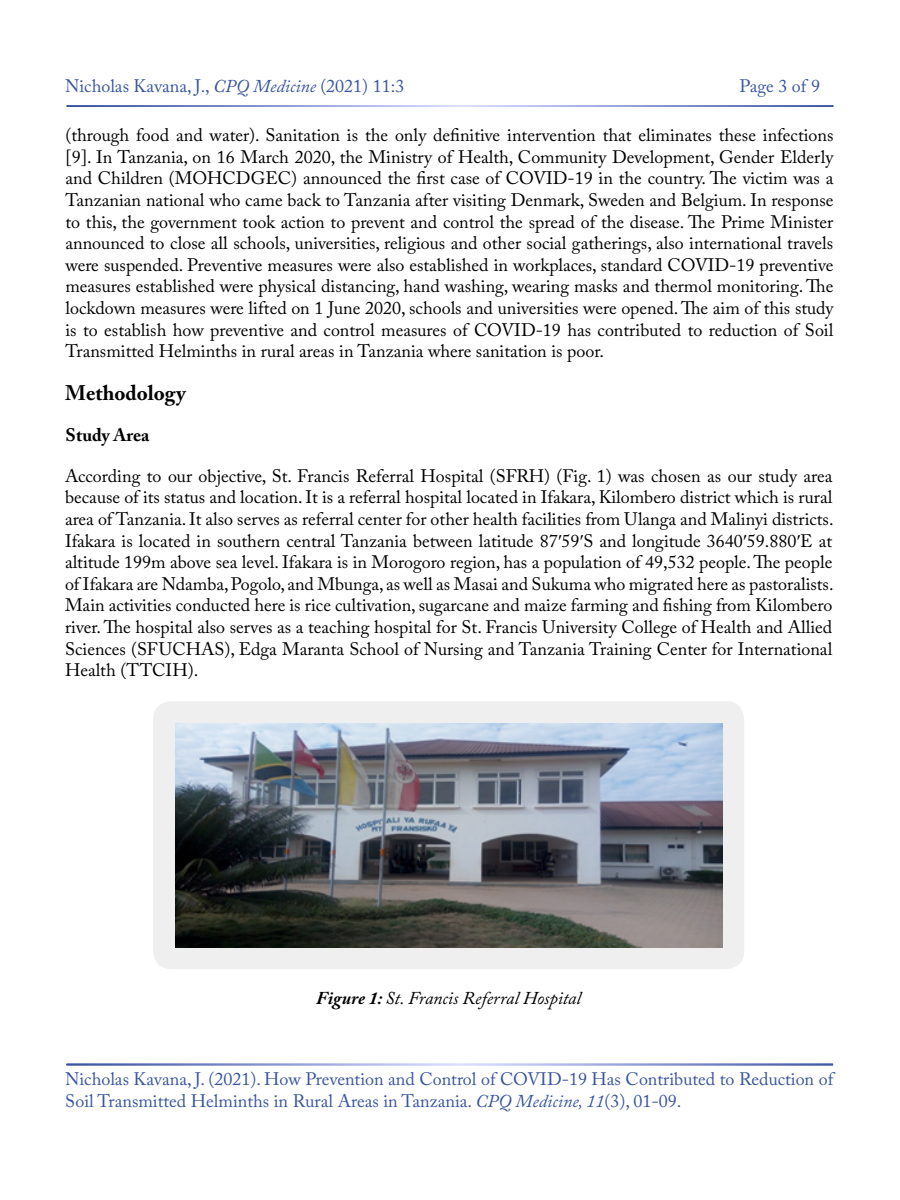
<style>
.page{position:relative;width:900px;height:1200px;background:#fff}
.page>*{position:absolute;margin:0;border:0;box-sizing:border-box;transform-origin:0 0}
.t1{font:700 21px "Adobe Caslon Pro";color:#000}
.t2{font:18px/21.6px "Adobe Caslon Pro";color:#000;text-align:justify}
.t3{font:18px/21.6px "Adobe Caslon Pro";color:#3955a0}
.t4{font:italic 18px "Adobe Caslon Pro";color:#000}
.t5{font:700 18px "Adobe Caslon Pro";color:#000}
.s1{font-style:italic}
.s2{font-family:"Times New Roman"}
.s3{font-weight:700}
</style>
<div class="page">
<div style="left:153px;top:701px;width:591px;height:268px;background:#efeff0;border-radius:18px"></div>
<img style="left:175px;top:723px;width:548px;height:225px">
<p class="t3" style="left:65px;top:75px;width:341px">Nicholas Kavana, J., <span class="s1">CPQ Medicine</span> (2021) 11:3</p>
<p class="t3" style="left:740px;top:75px;width:82px">Page 3 of 9</p>
<p class="t2" style="left:65px;top:124px;width:770px">(through food and water). Sanitation is the only definitive intervention that eliminates these infections [9]. In Tanzania, on 16 March 2020, the Ministry of Health, Community Development, Gender Elderly and Children (MOHCDGEC) announced the first case of COVID-19 in the country. The victim was a Tanzanian national who came back to Tanzania after visiting Denmark, Sweden and Belgium. In response to this, the government took action to prevent and control the spread of the disease. The Prime Minister announced to close all schools, universities, religious and other social gatherings, also international travels were suspended. Preventive measures were also established in workplaces, standard COVID-19 preventive measures established were physical distancing, hand washing, wearing masks and thermol monitoring. The lockdown measures were lifted on 1 June 2020, schools and universities were opened. The aim of this study is to establish how preventive and control measures of COVID-19 has contributed to reduction of Soil Transmitted Helminths in rural areas in Tanzania where sanitation is poor.</p>
<p class="t1" style="left:65px;top:381px;width:122px">Methodology</p>
<p class="t5" style="left:66px;top:424px;width:85px">Study Area</p>
<p class="t2" style="left:65px;top:465px;width:770px">According to our objective, St. Francis Referral Hospital (SFRH) (Fig. 1) was chosen as our study area because of its status and location. It is a referral hospital located in Ifakara, Kilombero district which is rural area of Tanzania. It also serves as referral center for other health facilities from Ulanga and Malinyi districts.<br>Ifakara is located in southern central Tanzania between latitude 87<span class="s2">′</span>59<span class="s2">′</span>S and longitude 3640<span class="s2">′</span>59.880<span class="s2">′</span>E at altitude 199m above sea level. Ifakara is in Morogoro region, has a population of 49,532 people. The people of Ifakara are Ndamba, Pogolo, and Mbunga, as well as Masai and Sukuma who migrated here as pastoralists.<br>Main activities conducted here is rice cultivation, sugarcane and maize farming and fishing from Kilombero river. The hospital also serves as a teaching hospital for St. Francis University College of Health and Allied Sciences (SFUCHAS), Edga Maranta School of Nursing and Tanzania Training Center for International Health (TTCIH).</p>
<p class="t4" style="left:316px;top:987px;width:266px"><span class="s3">Figure 1:</span> St. Francis Referral Hospital</p>
<p class="t3" style="left:65px;top:1068px;width:769px">Nicholas Kavana, J. (2021). How Prevention and Control of COVID-19 Has Contributed to Reduction of<br>Soil Transmitted Helminths in Rural Areas in Tanzania. <span class="s1">CPQ Medicine, 11</span>(3), 01-09.</p>
</div>
